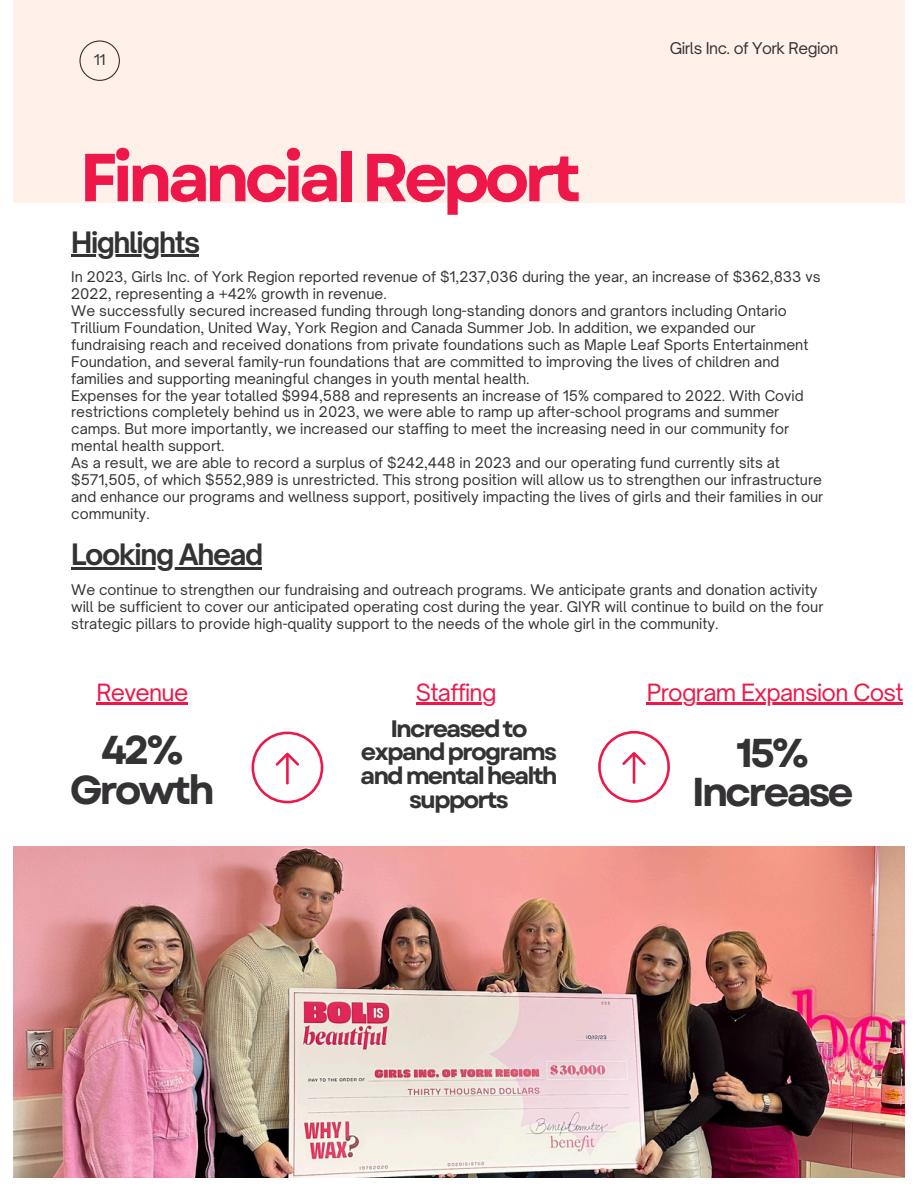
<style>
.page{position:relative;width:918px;height:1188px;background:#fff}
.page>*{position:absolute;margin:0;border:0;box-sizing:border-box;transform-origin:0 0}
.t1{font:700 67.8px "Garet";letter-spacing:-.08em;color:#ed1849}
.t2{font:700 40.35px/39.3px "Garet";letter-spacing:-.08em;color:#343234;text-align:center}
.t3{font:700 28.2px "Open Sauce One";letter-spacing:-.05em;color:#343234}
.t4{font:700 23.85px/23.7px "Garet";letter-spacing:-.08em;color:#343234;text-align:center}
.t5{font:22.8px "Open Sauce One";letter-spacing:-.03em;color:#ed1849}
.t6{font:15.45px "Open Sauce One";letter-spacing:-.03em;color:#343234}
.t7{font:14.1px/16.8px "Open Sauce One";color:#343234}
</style>
<div class="page">
<img style="left:13px;top:846px;width:891px;height:331px">
<div style="left:13px;top:0;width:892px;height:202px;background:#fff1ea"></div>
<svg style="left:79px;top:40px;width:41px;height:41px"></svg>
<hr style="left:96px;top:703px;width:92px;height:2px;background:#ed1849">
<hr style="left:647px;top:703px;width:256px;height:2px;background:#ed1849">
<hr style="left:416px;top:703px;width:80px;height:2px;background:#ed1849">
<hr style="left:71px;top:567px;width:191px;height:3px;background:#343234">
<svg style="left:251px;top:731px;width:73px;height:73px"></svg>
<svg style="left:598px;top:730px;width:72px;height:73px"></svg>
<hr style="left:71px;top:255px;width:128px;height:2px;background:#343234">
<p class="t7" style="left:94px;top:51px;width:13px">11</p>
<p class="t1" style="left:79px;top:129px;width:504px">Financial Report</p>
<h5 class="t3" style="left:71px;top:224px;width:131px">Highlights</h5>
<h3 class="t6" style="left:670px;top:39px;width:170px">Girls Inc. of York Region</h3>
<p class="t7" style="left:71px;top:269px;width:751px">In 2023, Girls Inc. of York Region reported revenue of $1,237,036 during the year, an increase of $362,833 vs<br>2022, representing a +42% growth in revenue.</p>
<h5 class="t7" style="left:71px;top:302px;width:739px">We successfully secured increased funding through long-standing donors and grantors including Ontario Trillium Foundation, United Way, York Region and Canada Summer Job. In addition, we expanded our fundraising reach and received donations from private foundations such as Maple Leaf Sports Entertainment Foundation, and several family-run foundations that are committed to improving the lives of children and families and supporting meaningful changes in youth mental health.</h5>
<h2 class="t7" style="left:71px;top:387px;width:734px">Expenses for the year totalled $994,588 and represents an increase of 15% compared to 2022. With Covid restrictions completely behind us in 2023, we were able to ramp up after-school programs and summer camps. But more importantly, we increased our staffing to meet the increasing need in our community for mental health support.</h2>
<p class="t7" style="left:71px;top:454px;width:754px">As a result, we are able to record a surplus of $242,448 in 2023 and our operating fund currently sits at $571,505, of which $552,989 is unrestricted. This strong position will allow us to strengthen our infrastructure and enhance our programs and wellness support, positively impacting the lives of girls and their families in our community.</p>
<h4 class="t3" style="left:71px;top:537px;width:194px">Looking Ahead</h4>
<h5 class="t7" style="left:71px;top:581px;width:754px">We continue to strengthen our fundraising and outreach programs. We anticipate grants and donation activity will be sufficient to cover our anticipated operating cost during the year. GIYR will continue to build on the four strategic pillars to provide high-quality support to the needs of the whole girl in the community.</h5>
<p class="t5" style="left:96px;top:678px;width:93px">Revenue</p>
<p class="t5" style="left:416px;top:678px;width:82px">Staffing</p>
<p class="t5" style="left:647px;top:678px;width:259px">Program Expansion Cost</p>
<p class="t2" style="left:70px;top:731px;width:147px">42%<br>Growth</p>
<h3 class="t4" style="left:360px;top:717px;width:199px">Increasedto expandprograms andmental health supports</h3>
<h1 class="t2" style="left:692px;top:733px;width:164px">15%<br>Increase</h1>
</div>
